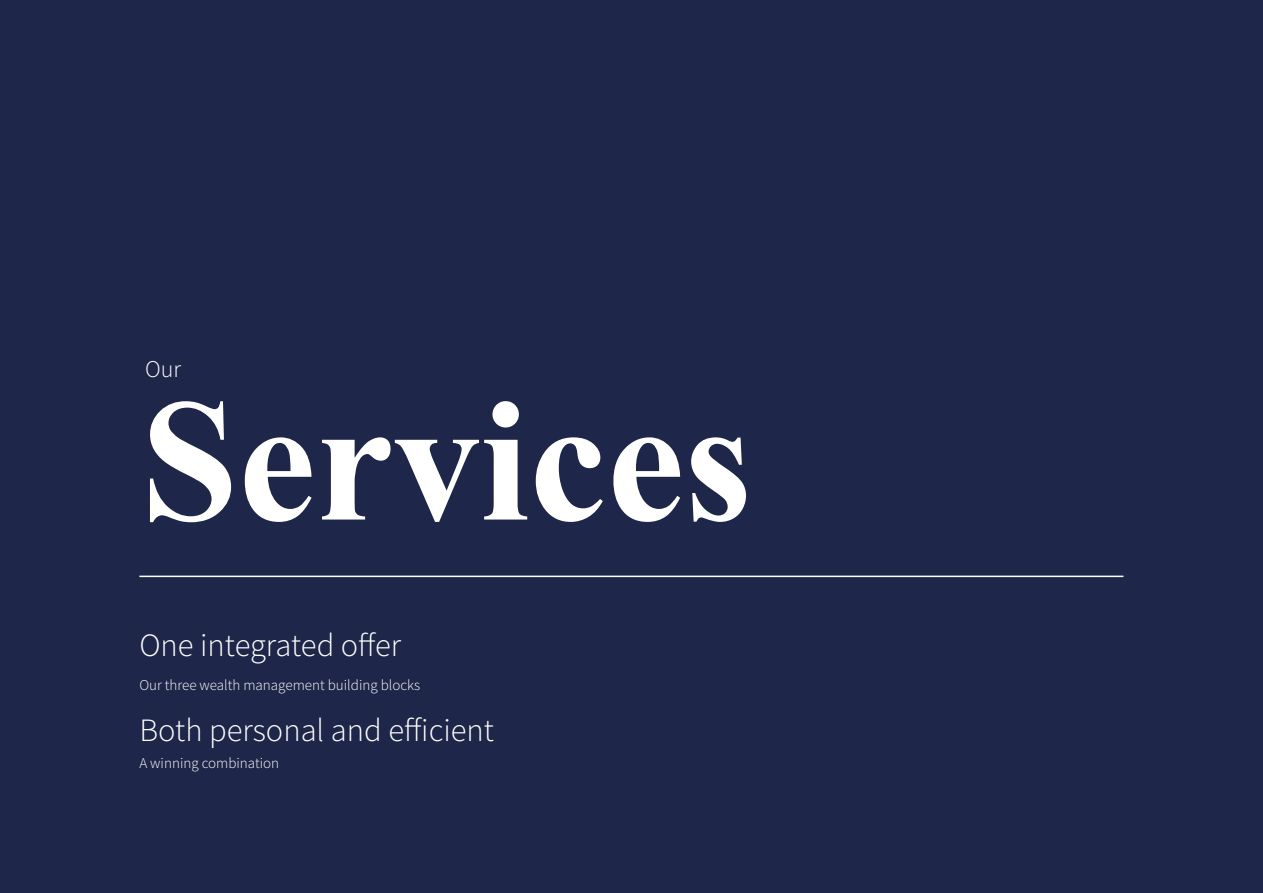
<style>
.page{position:relative;width:1263px;height:893px;background:#1e274a}
.page>*{position:absolute;margin:0;border:0;box-sizing:border-box;transform-origin:0 0}
.t1{font:700 174.75px "Times New Roman";color:#fff}
.t2{font:300 32.55px "Source Sans Pro";color:#fff}
.t3{font:300 24px "Source Sans Pro";color:#fff}
.t4{font:300 15px "Source Sans Pro";color:#fff}
</style>
<div class="page">
<hr style="left:139px;top:576px;width:984px;height:1px;background:#fff">
<h3 class="t3" style="left:145px;top:354px;width:37px">Our</h3>
<h1 class="t1" style="left:141px;top:340px;width:613px">Services</h1>
<h2 class="t2" style="left:139px;top:625px;width:263px">One integrated offer</h2>
<p class="t4" style="left:139px;top:676px;width:282px">Our three wealth management building blocks</p>
<h2 class="t2" style="left:139px;top:711px;width:356px">Both personal and efficient</h2>
<p class="t4" style="left:139px;top:754px;width:141px">A winning combination</p>
</div>
